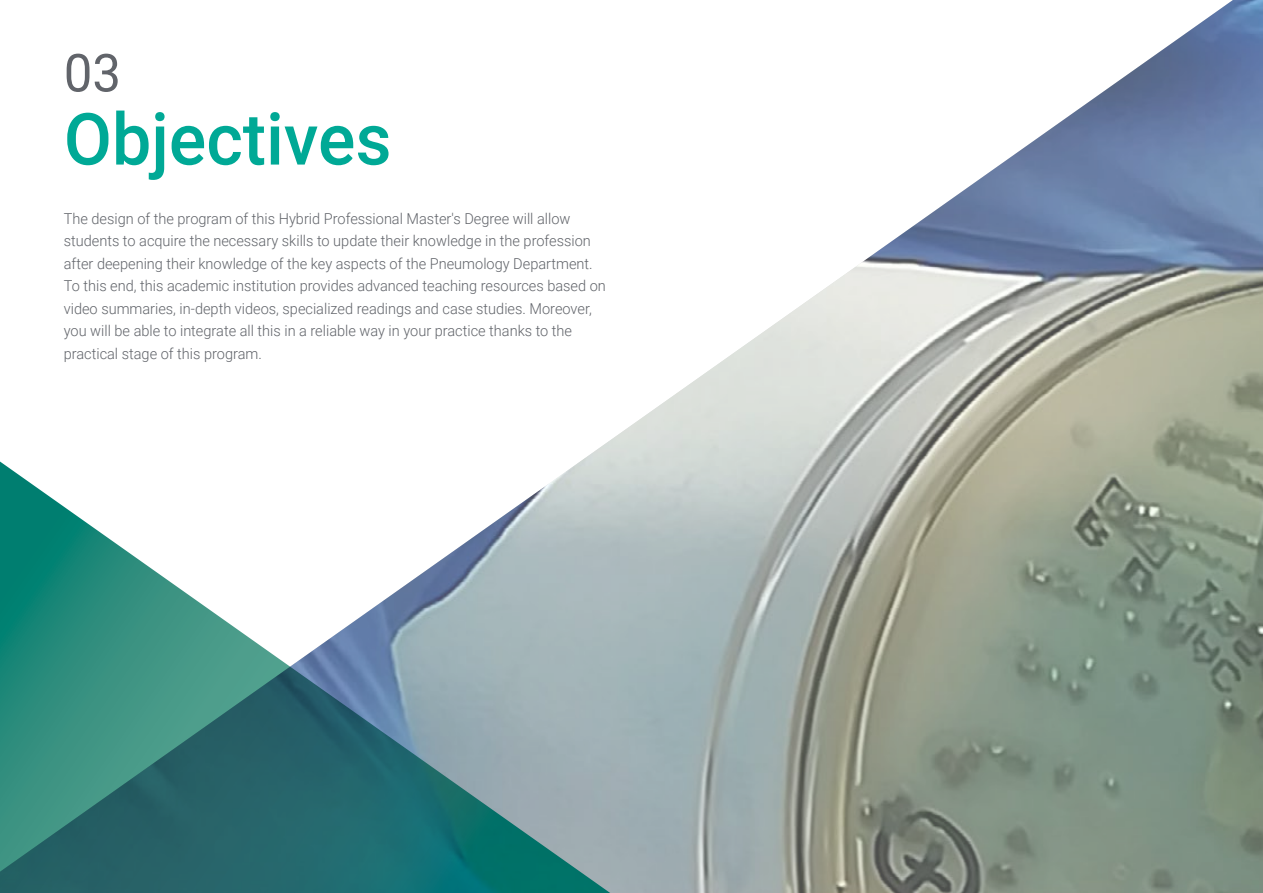
<style>
.page{position:relative;width:1263px;height:893px;background:#fff}
.page>*{position:absolute;margin:0;border:0;box-sizing:border-box;transform-origin:0 0}
.t1{font:500 72px "Roboto";color:#00a996}
.t2{font:52.5px "Roboto";color:#61646a}
.t3{font:300 15px/22.5px "Roboto";color:#61646a}
</style>
<div class="page">
<img style="left:602px;top:0;width:661px;height:893px">
<svg style="left:0;top:446px;width:640px;height:447px"></svg>
<h2 class="t2" style="left:64px;top:36px;width:59px">03</h2>
<h1 class="t1" style="left:64px;top:89px;width:329px">Objectives</h1>
<p class="t3" style="left:64px;top:207px;width:544px">The design of the program of this Hybrid Professional Master's Degree will allow students to acquire the necessary skills to update their knowledge in the profession after deepening their knowledge of the key aspects of the Pneumology Department.<br>To this end, this academic institution provides advanced teaching resources based on video summaries, in-depth videos, specialized readings and case studies. Moreover, you will be able to integrate all this in a reliable way in your practice thanks to the practical stage of this program.</p>
</div>
